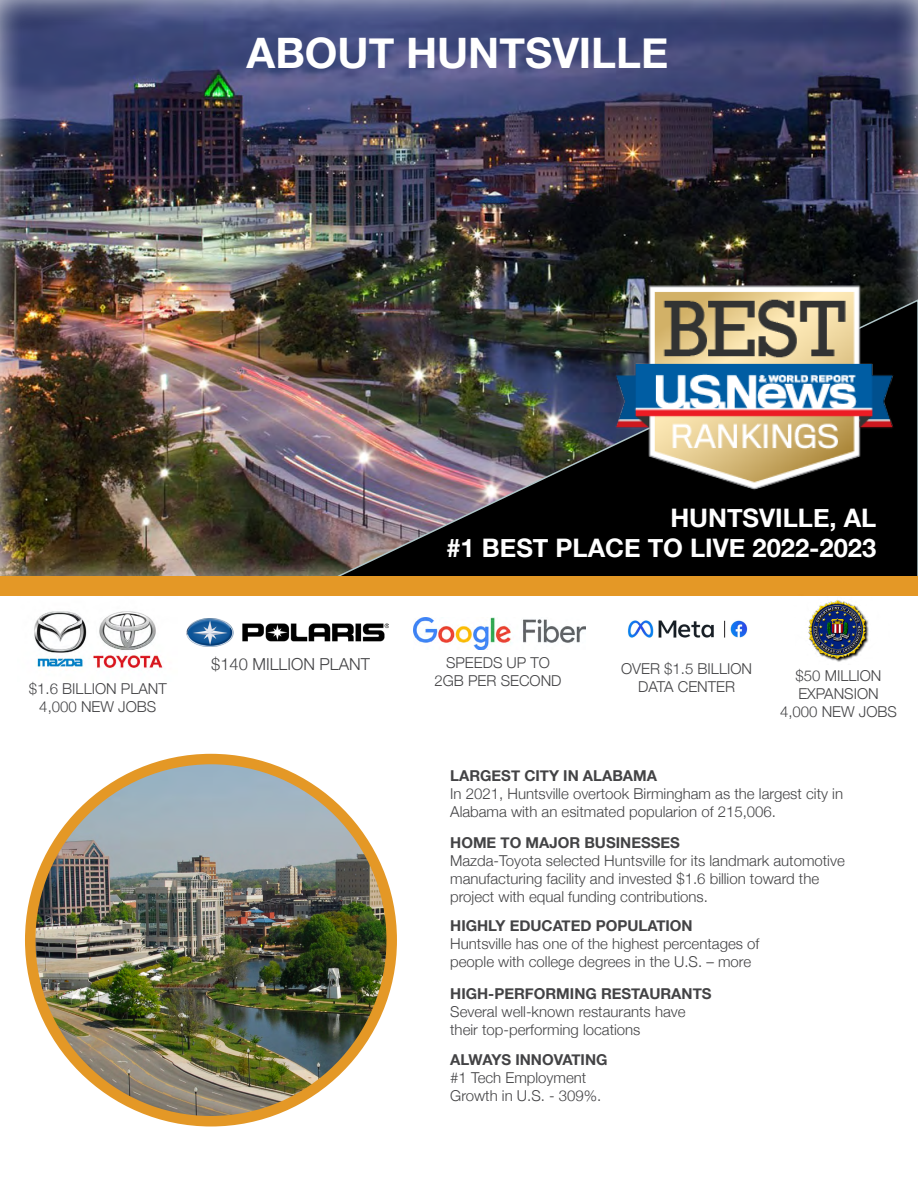
<style>
.page{position:relative;width:918px;height:1188px;background:#fff}
.page>*{position:absolute;margin:0;border:0;box-sizing:border-box;transform-origin:0 0}
.t1{font:700 42px "Helvetica Neue";color:#fff}
.t2{font:700 25.5px/30.6px "Helvetica Neue";color:#fff;text-align:right}
.t3{font:300 16.5px "Helvetica Neue";color:#434345}
.t4{font:300 15px/18px "Helvetica Neue";color:#434345}
.t5{font:700 15px "Helvetica Neue";color:#434345}
</style>
<div class="page">
<div style="left:0;top:0;width:918px;height:580px;background:#fff;opacity:.75"></div>
<img style="left:328px;top:298px;width:590px;height:278px">
<img style="left:587px;top:261px;width:331px;height:248px">
<img style="left:34px;top:611px;width:129px;height:59px">
<img style="left:187px;top:618px;width:201px;height:29px">
<img style="left:414px;top:618px;width:172px;height:31px">
<div style="left:0;top:576px;width:918px;height:19px;background:#e49826"></div>
<img style="left:30px;top:759px;width:362px;height:362px;border-radius:181px">
<div style="left:25px;top:754px;width:372px;height:372px;border:10px solid #e49826;border-radius:50%"></div>
<img style="left:768px;top:595px;width:136px;height:67px">
<img style="left:628px;top:607px;width:141px;height:52px">
<svg style="left:917px;top:0;width:1px;height:232px"></svg>
<h1 class="t1" style="left:247px;top:20px;width:423px">ABOUT HUNTSVILLE</h1>
<p class="t4" style="left:29px;top:679px;width:139px;text-align:center">$1.6 BILLION PLANT<br>4,000 NEW JOBS</p>
<h2 class="t2" style="left:446px;top:503px;width:431px">HUNTSVILLE, AL<br>#1 BEST PLACE TO LIVE 2022-2023</h2>
<p class="t3" style="left:211px;top:651px;width:160px">$140 MILLION PLANT</p>
<p class="t4" style="left:435px;top:652px;width:129px;text-align:center">SPEEDS UP TO<br>2GB PER SECOND</p>
<p class="t4" style="left:621px;top:658px;width:132px;text-align:center">OVER $1.5 BILLION<br>DATA CENTER</p>
<p class="t4" style="left:780px;top:665px;width:118px;text-align:center">$50 MILLION<br>EXPANSION<br>4,000 NEW JOBS</p>
<p class="t5" style="left:450px;top:764px;width:208px">LARGEST CITY IN ALABAMA</p>
<p class="t4" style="left:450px;top:784px;width:394px">In 2021, Huntsville overtook Birmingham as the largest city in<br>Alabama with an esitmated popularion of 215,006.</p>
<p class="t5" style="left:450px;top:831px;width:231px">HOME TO MAJOR BUSINESSES</p>
<p class="t4" style="left:450px;top:851px;width:396px">Mazda-Toyota selected Huntsville for its landmark automotive manufacturing facility and invested $1.6 billion toward the project with equal funding contributions.</p>
<p class="t5" style="left:450px;top:914px;width:244px">HIGHLY EDUCATED POPULATION</p>
<p class="t4" style="left:450px;top:934px;width:311px">Huntsville has one of the highest percentages of people with college degrees in the U.S. – more</p>
<p class="t5" style="left:450px;top:982px;width:263px">HIGH-PERFORMING RESTAURANTS</p>
<p class="t4" style="left:450px;top:1002px;width:237px">Several well-known restaurants have their top-performing locations</p>
<p class="t5" style="left:450px;top:1048px;width:159px">ALWAYS INNOVATING</p>
<p class="t4" style="left:450px;top:1068px;width:153px">#1 Tech Employment<br>Growth in U.S. - 309%.</p>
</div>
